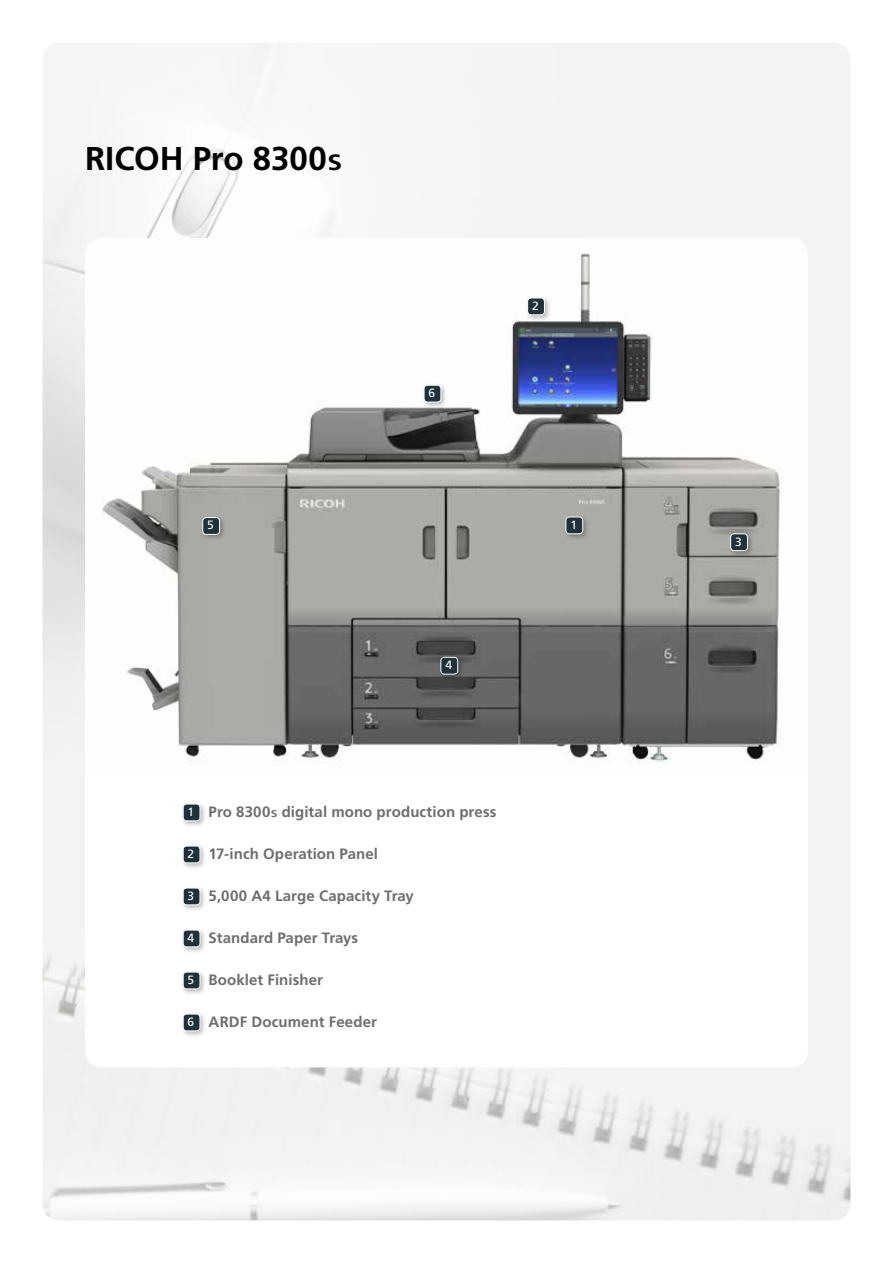
<style>
.page{position:relative;width:893px;height:1263px;background:#fff}
.page>*{position:absolute;margin:0;border:0;box-sizing:border-box;transform-origin:0 0}
.t1{font:700 33px "Frutiger LT Std";letter-spacing:-.005em;color:#000}
.t2{font:700 15px "Frutiger LT Std";letter-spacing:.005em;color:#6d6e71}
.t3{font:12px "Frutiger LT Std";color:#fff}
.s1{font-size:22.05px}
.s2{font-weight:400;font-size:12px;color:#fff}
.s3{font-size:10.05px}
</style>
<div class="page">
<img style="left:43px;top:43px;width:807px;height:1177px">
<div style="left:85px;top:238px;width:723px;height:829px;background:#fff;border-radius:17px"></div>
<img style="left:85px;top:238px;width:723px;height:525px">
<div style="left:563px;top:514px;width:26px;height:27px;background:#000;opacity:.29"></div>
<div style="left:566px;top:517px;width:17px;height:17px;background:#1f323c;border-radius:3px"></div>
<div style="left:566px;top:517px;width:17px;height:17px;border:1px solid #fff;border-radius:3px"></div>
<div style="left:525px;top:295px;width:26px;height:27px;background:#000;opacity:.29"></div>
<div style="left:528px;top:298px;width:16px;height:17px;background:#1f323c;border-radius:3px"></div>
<div style="left:527px;top:298px;width:18px;height:17px;border:1px solid #fff;border-radius:3px"></div>
<div style="left:728px;top:531px;width:26px;height:26px;background:#000;opacity:.29"></div>
<div style="left:731px;top:534px;width:16px;height:17px;background:#1f323c;border-radius:3px"></div>
<div style="left:730px;top:533px;width:18px;height:18px;border:1px solid #fff;border-radius:3px"></div>
<div style="left:200px;top:515px;width:26px;height:26px;background:#000;opacity:.29"></div>
<div style="left:203px;top:518px;width:17px;height:16px;background:#1f323c;border-radius:3px"></div>
<div style="left:202px;top:517px;width:18px;height:18px;border:1px solid #fff;border-radius:3px"></div>
<div style="left:421px;top:382px;width:27px;height:27px;background:#000;opacity:.29"></div>
<div style="left:424px;top:385px;width:17px;height:17px;background:#1f323c;border-radius:3px"></div>
<div style="left:424px;top:385px;width:17px;height:17px;border:1px solid #fff;border-radius:3px"></div>
<div style="left:438px;top:654px;width:26px;height:27px;background:#000;opacity:.29"></div>
<div style="left:441px;top:657px;width:17px;height:17px;background:#1f323c;border-radius:3px"></div>
<div style="left:441px;top:657px;width:17px;height:17px;border:1px solid #fff;border-radius:3px"></div>
<div style="left:180px;top:801px;width:27px;height:27px;background:#000;opacity:.29"></div>
<div style="left:183px;top:804px;width:17px;height:17px;background:#1f323c;border-radius:3px"></div>
<div style="left:183px;top:804px;width:17px;height:17px;border:1px solid #fff;border-radius:3px"></div>
<div style="left:180px;top:843px;width:27px;height:27px;background:#000;opacity:.29"></div>
<div style="left:183px;top:846px;width:17px;height:17px;background:#1f323c;border-radius:3px"></div>
<div style="left:183px;top:846px;width:17px;height:17px;border:1px solid #fff;border-radius:3px"></div>
<div style="left:180px;top:885px;width:27px;height:27px;background:#000;opacity:.29"></div>
<div style="left:183px;top:888px;width:17px;height:17px;background:#1f323c;border-radius:3px"></div>
<div style="left:183px;top:888px;width:17px;height:17px;border:1px solid #fff;border-radius:3px"></div>
<div style="left:180px;top:927px;width:27px;height:27px;background:#000;opacity:.29"></div>
<div style="left:183px;top:930px;width:17px;height:17px;background:#1f323c;border-radius:3px"></div>
<div style="left:183px;top:930px;width:17px;height:17px;border:1px solid #fff;border-radius:3px"></div>
<div style="left:180px;top:969px;width:27px;height:27px;background:#000;opacity:.29"></div>
<div style="left:183px;top:972px;width:17px;height:17px;background:#1f323c;border-radius:3px"></div>
<div style="left:183px;top:972px;width:17px;height:17px;border:1px solid #fff;border-radius:3px"></div>
<div style="left:180px;top:1011px;width:27px;height:27px;background:#000;opacity:.29"></div>
<div style="left:183px;top:1014px;width:17px;height:17px;background:#1f323c;border-radius:3px"></div>
<div style="left:183px;top:1014px;width:17px;height:17px;border:1px solid #fff;border-radius:3px"></div>
<h1 class="t1" style="left:85px;top:139px;width:259px">RICOH Pro 8300<span class="s1">S</span></h1>
<p class="t3" style="left:207px;top:518px;width:8px">5</p>
<p class="t3" style="left:428px;top:386px;width:8px">6</p>
<p class="t3" style="left:445px;top:658px;width:8px">4</p>
<p class="t3" style="left:532px;top:299px;width:8px">2</p>
<p class="t3" style="left:570px;top:517px;width:8px">1</p>
<p class="t2" style="left:188px;top:803px;width:310px"><span class="s2">1</span> Pro 8300<span class="s3">S</span> digital mono production press</p>
<p class="t2" style="left:188px;top:845px;width:192px"><span class="s2">2</span> 17-inch Operation Panel</p>
<p class="t2" style="left:188px;top:887px;width:228px"><span class="s2">3</span> 5,000 A4 Large Capacity Tray</p>
<p class="t2" style="left:188px;top:929px;width:172px"><span class="s2">4</span> Standard Paper Trays</p>
<p class="t2" style="left:188px;top:971px;width:137px"><span class="s2">5</span> Booklet Finisher</p>
<p class="t2" style="left:188px;top:1013px;width:191px"><span class="s2">6</span> ARDF Document Feeder</p>
<p class="t3" style="left:735px;top:534px;width:8px">3</p>
</div>
